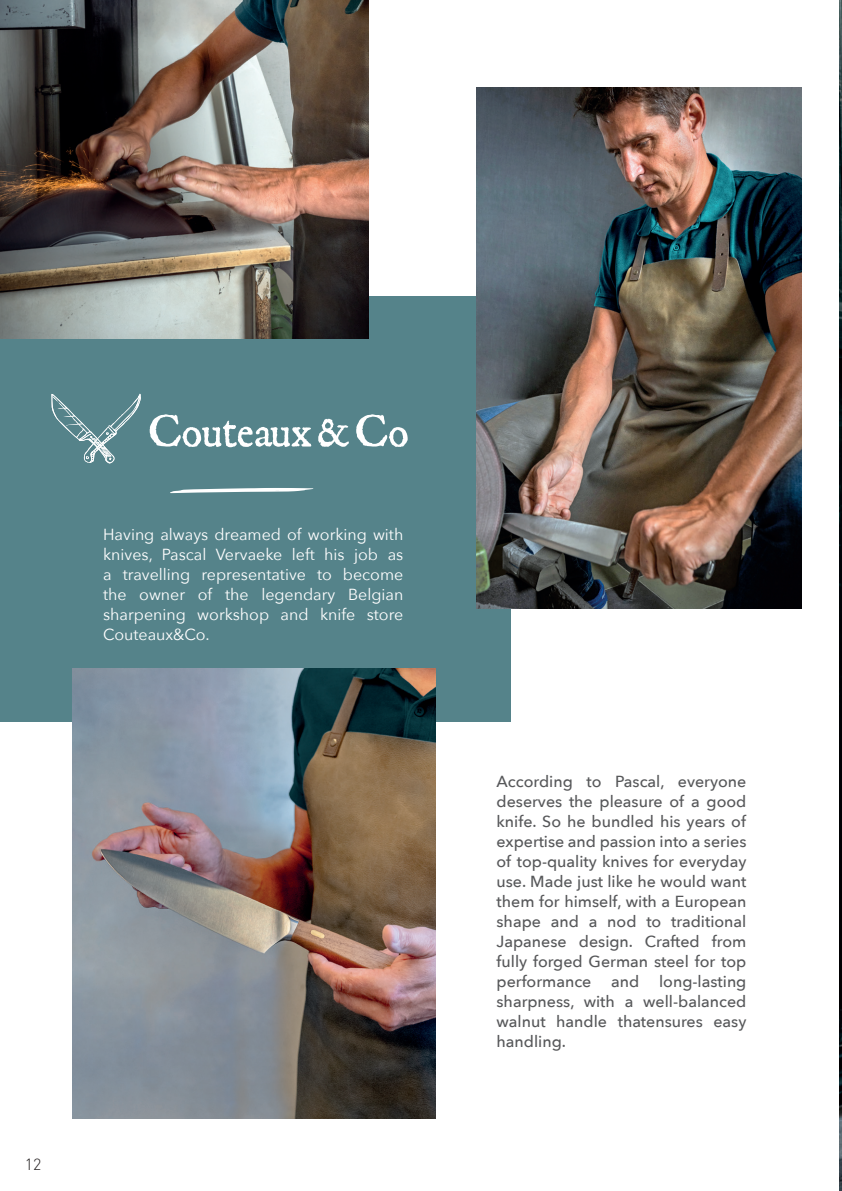
<style>
.page{position:relative;width:842px;height:1191px;background:#fff}
.page>*{position:absolute;margin:0;border:0;box-sizing:border-box;transform-origin:0 0}
.t1{font:500 16px/20px "Avenir Next";color:#57585a;text-align:justify}
.t2{font:16px/20px "Avenir Next";color:#fff;text-align:justify}
.t3{font:300 16px "DIN Pro";color:#231f20}
</style>
<div class="page">
<img style="left:839px;top:1px;width:2px;height:1188px">
<div style="left:0;top:297px;width:511px;height:425px;background:#55838a"></div>
<svg style="left:170px;top:488px;width:144px;height:5px"></svg>
<img style="left:476px;top:88px;width:325px;height:521px">
<img style="left:0;top:0;width:368px;height:339px">
<img style="left:72px;top:668px;width:363px;height:450px">
<svg style="left:51px;top:394px;width:90px;height:69px"></svg>
<svg style="left:150px;top:414px;width:161px;height:33px"></svg>
<svg style="left:318px;top:419px;width:31px;height:28px"></svg>
<svg style="left:356px;top:414px;width:51px;height:33px"></svg>
<p class="t2" style="left:103px;top:523px;width:302px">Having always dreamed of working with knives, Pascal Vervaeke left his job as a travelling representative to become the owner of the legendary Belgian sharpening workshop and knife store Couteaux&amp;Co.</p>
<p class="t3" style="left:25px;top:1153px;width:18px">12</p>
<p class="t1" style="left:496px;top:770px;width:251px">According to Pascal, everyone deserves the pleasure of a good knife. So he bundled his years of expertise and passion into a series of top-quality knives for everyday use. Made just like he would want them for himself, with a European shape and a nod to traditional Japanese design. Crafted from fully forged German steel for top performance and long-lasting sharpness, with a well-balanced walnut handle thatensures easy handling.</p>
</div>
